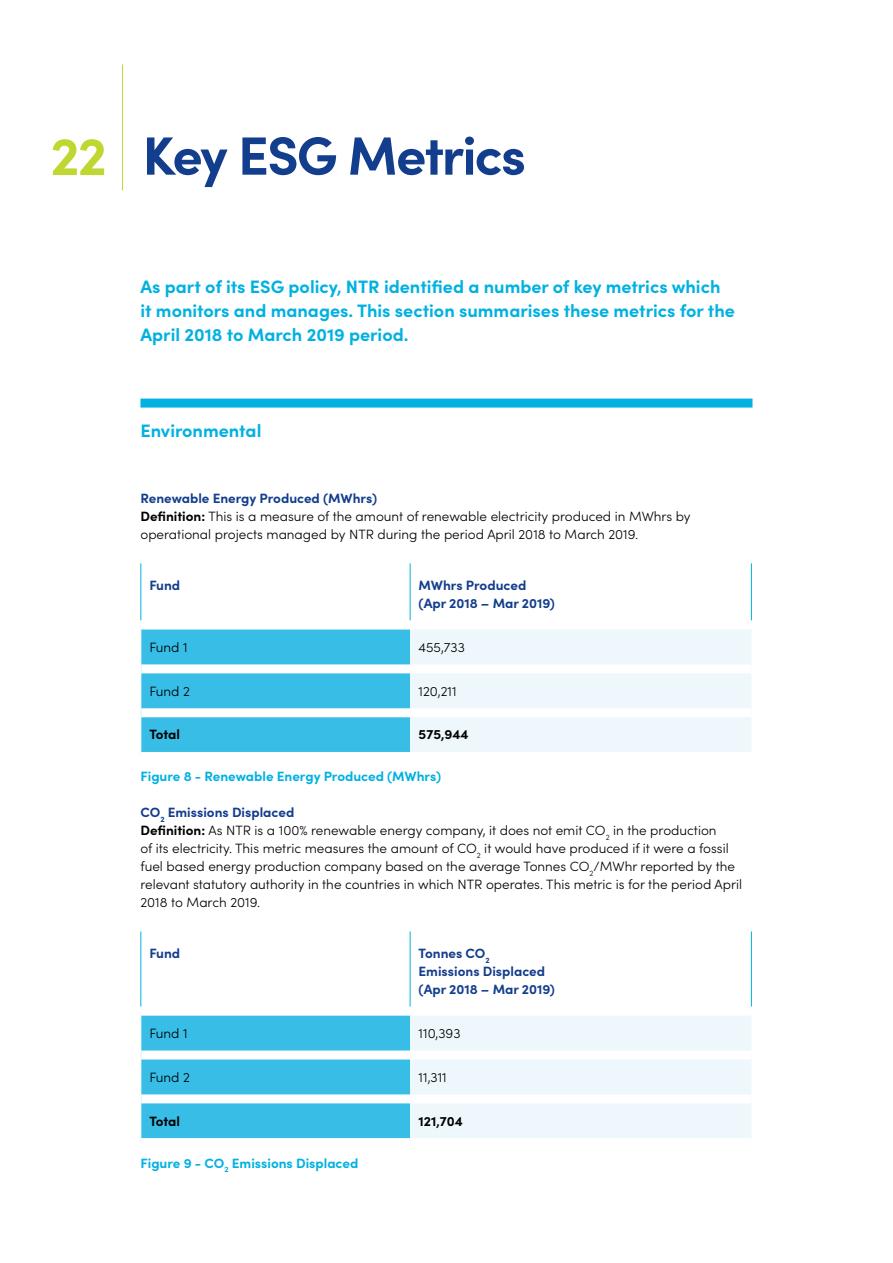
<style>
.page{position:relative;width:893px;height:1263px;background:#fff}
.page>*{position:absolute;margin:0;border:0;box-sizing:border-box;transform-origin:0 0}
.t1{font:700 54px "Sofia Pro";letter-spacing:-.035em;color:#133d8d}
.t2{font:700 18px/24px "Sofia Pro";color:#00b1e1}
.t3{font:300 13.5px/18px "Sofia Pro";color:#000}
.t4{font:700 13.5px/18px "Sofia Pro";color:#133d8d}
.t5{font:700 13.5px "Sofia Pro";color:#00b1e1}
.t6{font:700 13.5px "Sofia Pro";letter-spacing:-.005em;color:#000}
.s1{color:#bfd730}
.s2{font-weight:700;color:#133d8d}
.s3{font-weight:700}
</style>
<div class="page">
<div style="left:140px;top:399px;width:612px;height:9px;background:#00b1e1"></div>
<svg style="left:141px;top:629px;width:610px;height:123px"></svg>
<hr style="left:751px;top:563px;width:1px;height:57px;background:#00b1e1">
<hr style="left:140px;top:563px;width:1px;height:57px;background:#00b1e1">
<hr style="left:410px;top:563px;width:1px;height:57px;background:#00b1e1">
<div style="left:410px;top:664px;width:341px;height:9px;background:#fff"></div>
<div style="left:410px;top:708px;width:341px;height:9px;background:#fff"></div>
<div style="left:141px;top:664px;width:269px;height:9px;background:#fff"></div>
<div style="left:141px;top:708px;width:269px;height:9px;background:#fff"></div>
<svg style="left:141px;top:1016px;width:610px;height:122px"></svg>
<hr style="left:751px;top:931px;width:1px;height:76px;background:#00b1e1">
<hr style="left:140px;top:931px;width:1px;height:76px;background:#00b1e1">
<hr style="left:410px;top:931px;width:1px;height:76px;background:#00b1e1">
<div style="left:410px;top:1050px;width:341px;height:9px;background:#fff"></div>
<div style="left:410px;top:1094px;width:341px;height:9px;background:#fff"></div>
<div style="left:141px;top:1050px;width:269px;height:9px;background:#fff"></div>
<div style="left:141px;top:1094px;width:269px;height:9px;background:#fff"></div>
<hr style="left:122px;top:64px;width:1px;height:126px;background:#bfd730">
<h1 class="t1" style="left:50px;top:114px;width:477px"><span class="s1">22</span> Key ESG Metrics</h1>
<h2 class="t2" style="left:140px;top:274px;width:596px">As part of its ESG policy, NTR identified a number of key metrics which it monitors and manages. This section summarises these metrics for the<br>April 2018 to March 2019 period.</h2>
<h2 class="t2" style="left:140px;top:418px;width:122px">Environmental</h2>
<p class="t3" style="left:140px;top:489px;width:552px"><span class="s2">Renewable Energy Produced (MWhrs)<br></span><span class="s3">Definition:</span> This is a measure of the amount of renewable electricity produced in MWhrs by operational projects managed by NTR during the period April 2018 to March 2019.</p>
<p class="t4" style="left:149px;top:575px;width:32px">Fund</p>
<p class="t4" style="left:419px;top:575px;width:138px">MWhrs Produced (Apr 2018 – Mar 2019)</p>
<p class="t3" style="left:149px;top:637px;width:40px">Fund 1</p>
<p class="t3" style="left:419px;top:637px;width:48px">455,733</p>
<p class="t3" style="left:149px;top:681px;width:42px">Fund 2</p>
<p class="t3" style="left:419px;top:681px;width:39px">120,211</p>
<p class="t6" style="left:149px;top:724px;width:32px">Total</p>
<p class="t6" style="left:419px;top:724px;width:52px">575,944</p>
<p class="t5" style="left:140px;top:766px;width:302px">Figure 8 - Renewable Energy Produced (MWhrs)</p>
<p class="t3" style="left:140px;top:803px;width:603px"><span class="s2">CO</span><sub>2</sub> <span class="s2">Emissions Displaced<br></span><span class="s3">Definition:</span> As NTR is a 100% renewable energy company, it does not emit CO<sub>2</sub> in the production<br>of its electricity. This metric measures the amount of CO<sub>2</sub> it would have produced if it were a fossil fuel based energy production company based on the average Tonnes CO<sub>2</sub>/MWhr reported by the relevant statutory authority in the countries in which NTR operates. This metric is for the period April 2018 to March 2019.</p>
<p class="t4" style="left:149px;top:943px;width:32px">Fund</p>
<p class="t4" style="left:419px;top:943px;width:138px">Tonnes CO<sub>2<br></sub>Emissions Displaced (Apr 2018 – Mar 2019)</p>
<p class="t3" style="left:149px;top:1023px;width:40px">Fund 1</p>
<p class="t3" style="left:419px;top:1023px;width:43px">110,393</p>
<p class="t3" style="left:149px;top:1067px;width:42px">Fund 2</p>
<p class="t3" style="left:419px;top:1067px;width:30px">11,311</p>
<p class="t6" style="left:149px;top:1110px;width:32px">Total</p>
<p class="t6" style="left:419px;top:1110px;width:46px">121,704</p>
<p class="t5" style="left:140px;top:1152px;width:219px">Figure 9 - CO<sub>2</sub> Emissions Displaced</p>
</div>
